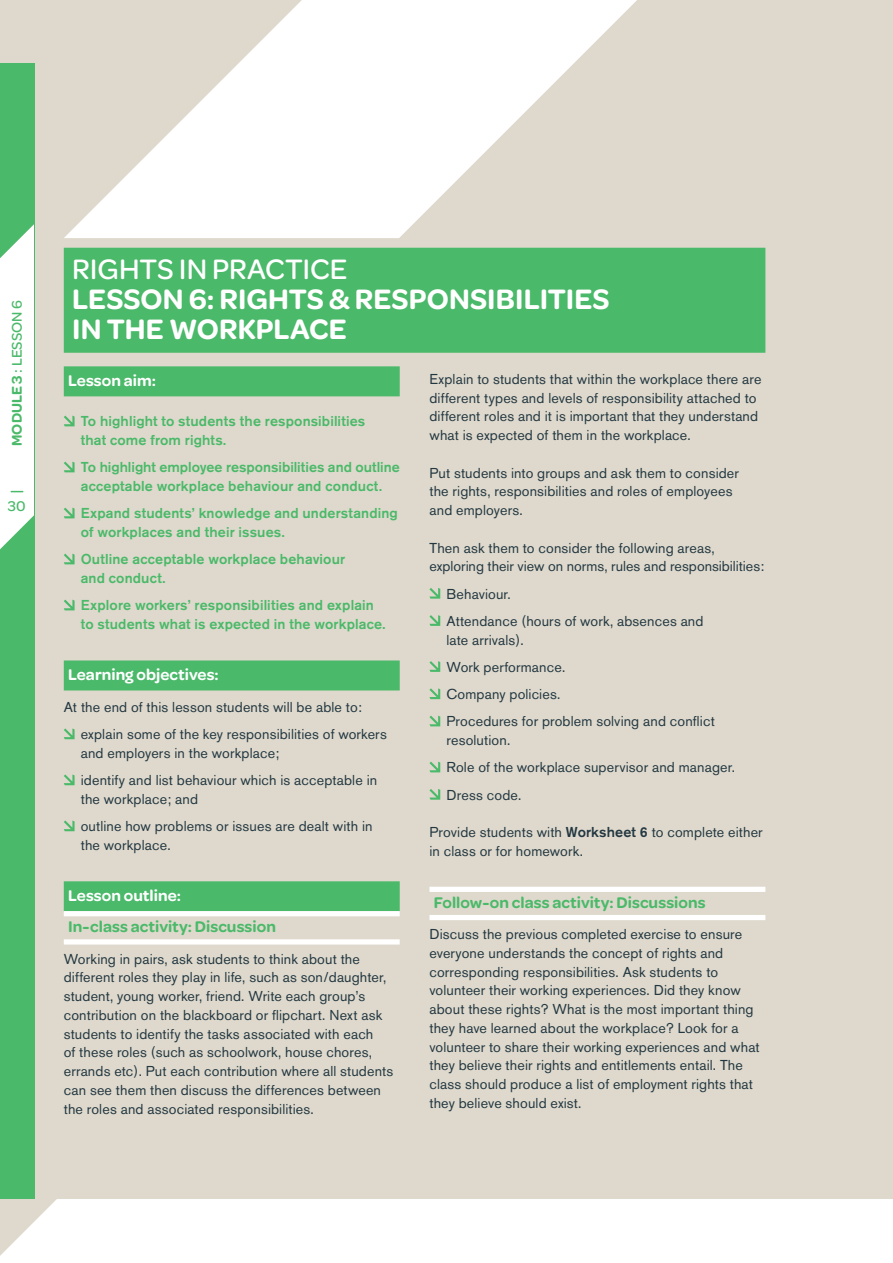
<style>
.page{position:relative;width:893px;height:1263px;background:#ded9cc}
.page>*{position:absolute;margin:0;border:0;box-sizing:border-box;transform-origin:0 0}
.t1{font:600 30px/30px "Omnes";letter-spacing:.005em;color:#fff}
.t2{font:500 30px "Omnes";letter-spacing:-.005em;color:#fff}
.t3{font:600 16.5px "Omnes";letter-spacing:-.005em;color:#4ab969}
.t4{font:600 16.5px "Omnes";color:#fff}
.t5{font:500 15px "Omnes";color:#4ab969}
.t6{font:14.25px/18.8px "Akzidenz Grotesk BE";letter-spacing:.01em;color:#243842}
.t7{font:500 14.25px/18.8px "Akzidenz Grotesk BE";letter-spacing:.01em;color:#4ab969}
.s1{font-weight:600}
.s2{font-weight:500}
</style>
<div class="page">
<div style="left:0;top:1199px;width:893px;height:64px;background:#fff"></div>
<svg style="left:78px;top:0;width:559px;height:238px;fill:#fff"></svg>
<div style="left:0;top:64px;width:34px;height:1135px;background:#4ab969"></div>
<svg style="left:0;top:224px;width:325px;height:325px"></svg>
<svg style="left:11px;top:491px;width:12px;height:1px"></svg>
<div style="left:64px;top:366px;width:336px;height:30px;background:#4ab969"></div>
<div style="left:64px;top:660px;width:336px;height:30px;background:#4ab969"></div>
<div style="left:64px;top:881px;width:336px;height:30px;background:#4ab969"></div>
<div style="left:64px;top:911px;width:336px;height:5px;background:#fff"></div>
<div style="left:64px;top:939px;width:336px;height:5px;background:#fff"></div>
<svg style="left:64px;top:416px;width:11px;height:10px"></svg>
<svg style="left:64px;top:462px;width:11px;height:10px"></svg>
<svg style="left:64px;top:508px;width:11px;height:10px"></svg>
<svg style="left:64px;top:554px;width:11px;height:10px"></svg>
<svg style="left:64px;top:600px;width:11px;height:10px"></svg>
<svg style="left:64px;top:728px;width:11px;height:11px"></svg>
<svg style="left:64px;top:774px;width:11px;height:11px"></svg>
<svg style="left:64px;top:820px;width:11px;height:11px"></svg>
<div style="left:429px;top:887px;width:336px;height:5px;background:#fff"></div>
<div style="left:429px;top:915px;width:336px;height:5px;background:#fff"></div>
<svg style="left:429px;top:588px;width:11px;height:11px"></svg>
<svg style="left:429px;top:615px;width:11px;height:11px"></svg>
<svg style="left:429px;top:661px;width:11px;height:11px"></svg>
<svg style="left:429px;top:688px;width:11px;height:11px"></svg>
<svg style="left:429px;top:716px;width:11px;height:10px"></svg>
<svg style="left:429px;top:762px;width:11px;height:10px"></svg>
<svg style="left:429px;top:789px;width:11px;height:11px"></svg>
<div style="left:64px;top:248px;width:701px;height:105px;background:#4ab969"></div>
<p class="t5" style="left:8px;top:446px;width:147px;rotate:-90deg"><span class="s1">Module 3</span> : LESSON 6</p>
<p class="t5" style="left:8px;top:497px;width:19px">30</p>
<h1 class="t2" style="left:72px;top:252px;width:274px">RIGHTS IN PRACTICE</h1>
<h1 class="t1" style="left:72px;top:284px;width:539px">Lesson 6: Rights &amp; responsibilities in the workplace</h1>
<p class="t4" style="left:68px;top:371px;width:89px">Lesson aim:</p>
<p class="t7" style="left:81px;top:412px;width:286px">To highlight to students the responsibilities that come from rights.</p>
<p class="t7" style="left:81px;top:458px;width:320px">To highlight employee responsibilities and outline acceptable workplace behaviour and conduct.</p>
<p class="t7" style="left:81px;top:504px;width:319px">Expand students’ knowledge and understanding of workplaces and their issues.</p>
<p class="t7" style="left:81px;top:550px;width:266px">Outline acceptable workplace behaviour and conduct.</p>
<p class="t7" style="left:81px;top:596px;width:306px">Explore workers’ responsibilities and explain to students what is expected in the workplace.</p>
<p class="t4" style="left:68px;top:666px;width:152px">Learning objectives:</p>
<p class="t6" style="left:81px;top:693px;width:308px;line-height:27.3px;text-indent:-17px">At the end of this lesson students will be able to: explain some of the key responsibilities of workers</p>
<p class="t6" style="left:81px;top:739px;width:298px;line-height:27.3px">and employers in the workplace;<br>identify and list behaviour which is acceptable in</p>
<p class="t6" style="left:81px;top:785px;width:293px;line-height:27.3px">the workplace; and<br>outline how problems or issues are dealt with in</p>
<p class="t6" style="left:81px;top:836px;width:91px">the workplace.</p>
<p class="t4" style="left:68px;top:886px;width:115px">Lesson outline:</p>
<p class="t3" style="left:68px;top:917px;width:209px">In-class activity: Discussion</p>
<p class="t6" style="left:64px;top:949px;width:331px">Working in pairs, ask students to think about the different roles they play in life, such as son/daughter, student, young worker, friend. Write each group’s contribution on the blackboard or flipchart. Next ask students to identify the tasks associated with each<br>of these roles (such as schoolwork, house chores, errands etc). Put each contribution where all students can see them then discuss the differences between the roles and associated responsibilities.</p>
<p class="t6" style="left:429px;top:369px;width:334px">Explain to students that within the workplace there are different types and levels of responsibility attached to different roles and it is important that they understand what is expected of them in the workplace.</p>
<p class="t6" style="left:429px;top:463px;width:311px">Put students into groups and ask them to consider the rights, responsibilities and roles of employees and employers.</p>
<p class="t6" style="left:429px;top:538px;width:336px">Then ask them to consider the following areas, exploring their view on norms, rules and responsibilities:</p>
<p class="t6" style="left:446px;top:580px;width:259px;line-height:27.3px">Behaviour.<br>Attendance (hours of work, absences and</p>
<p class="t6" style="left:446px;top:626px;width:270px;line-height:27.3px">late arrivals).<br>Work performance.<br>Company policies.<br>Procedures for problem solving and conflict</p>
<p class="t6" style="left:446px;top:726px;width:290px;line-height:27.3px">resolution.<br>Role of the workplace supervisor and manager.<br>Dress code.</p>
<p class="t6" style="left:429px;top:823px;width:335px">Provide students with <span class="s2">Worksheet 6</span> to complete either in class or for homework.</p>
<p class="t3" style="left:434px;top:893px;width:273px">Follow-on class activity: Discussions</p>
<p class="t6" style="left:429px;top:925px;width:332px">Discuss the previous completed exercise to ensure everyone understands the concept of rights and corresponding responsibilities. Ask students to volunteer their working experiences. Did they know about these rights? What is the most important thing they have learned about the workplace? Look for a volunteer to share their working experiences and what they believe their rights and entitlements entail. The class should produce a list of employment rights that they believe should exist.</p>
</div>
